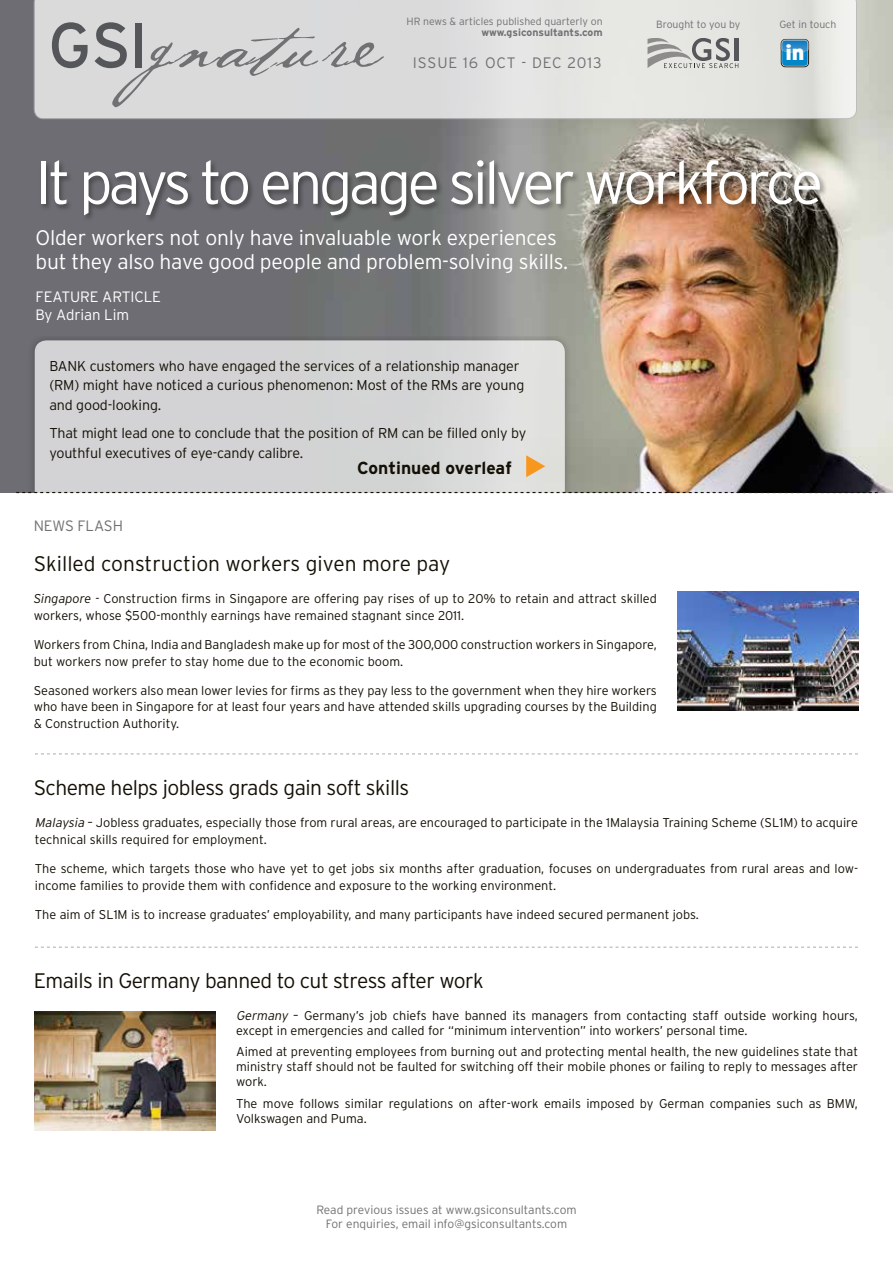
<style>
.page{position:relative;width:893px;height:1263px;background:#fff}
.page>*{position:absolute;margin:0;border:0;box-sizing:border-box;transform-origin:0 0}
.t1{font:63.45px "Interstate";color:#55565a}
.t2{font:300 60px "Interstate";letter-spacing:-.08em;color:#fff}
.t3{font:900 21.45px "Interstate";color:#fff}
.t4{font:300 21px/24px "Interstate";letter-spacing:-.01em;color:#fff}
.t5{font:300 21px "Interstate";letter-spacing:-.025em;color:#141006}
.t6{font:300 21px "Interstate";letter-spacing:-.005em;color:#141006}
.t7{font:700 17.4px "Interstate";color:#141006}
.t8{font:300 15.15px "Interstate";letter-spacing:.06em;color:#717073}
.t9{font:300 15px/18px "Interstate";letter-spacing:-.005em;color:#fff}
.t10{font:300 15px "Interstate";letter-spacing:-.01em;color:#717073}
.t11{font:300 14.25px/19.5px "Interstate";letter-spacing:-.01em;color:#141006}
.t12{font:300 12.75px/16.5px "Interstate";color:#141006}
.t13{font:300 12px/14.4px "Interstate";color:#717073;text-align:center}
.t14{font:300 10.5px "Interstate";color:#717073}
.t15{font:700 10.5px "Interstate";color:#717073}
.s1{font-style:italic}
</style>
<div class="page">
<img style="left:0;top:0;width:893px;height:493px">
<div style="left:34px;top:0;width:823px;height:119px;background:#e1e1de"></div>
<svg style="left:781px;top:39px;width:28px;height:28px"></svg>
<svg style="left:112px;top:28px;width:272px;height:79px;background:#d0cfd1"></svg>
<svg style="left:647px;top:38px;width:91px;height:30px;background:#b7b7b5"></svg>
<svg style="left:35px;top:753px;width:823px;height:1px"></svg>
<svg style="left:35px;top:946px;width:823px;height:2px"></svg>
<img style="left:677px;top:592px;width:181px;height:119px">
<img style="left:35px;top:1012px;width:181px;height:119px">
<div style="left:26px;top:337px;width:547px;height:155px;background:#000;opacity:.35"></div>
<svg style="left:35px;top:340px;width:530px;height:152px;background:#d4d4d5"></svg>
<svg style="left:526px;top:455px;width:19px;height:22px"></svg>
<svg style="left:16px;top:492px;width:862px;height:1px"></svg>
<div style="left:39px;top:159px;width:788px;height:63px;background:#000;opacity:.35"></div>
<h1 class="t1" style="left:48px;top:10px;width:101px">GSI</h1>
<p class="t14" style="left:406px;top:16px;width:198px">HR news &amp; articles published quarterly on</p>
<p class="t15" style="left:481px;top:26px;width:123px">www.gsiconsultants.com</p>
<p class="t8" style="left:413px;top:54px;width:190px">issue 16 oct - dec 2013</p>
<p class="t14" style="left:656px;top:18px;width:86px">Brought to you by</p>
<p class="t14" style="left:779px;top:18px;width:59px">Get in touch</p>
<h3 class="t3" style="left:785px;top:41px;width:21px">in</h3>
<h2 class="t2" style="left:36px;top:149px;width:789px">It pays to engage silver workforce</h2>
<h3 class="t4" style="left:36px;top:225px;width:534px">Older workers not only have invaluable work experiences but they also have good people and problem-solving skills.</h3>
<p class="t9" style="left:36px;top:288px;width:127px">feature article<br>By Adrian Lim</p>
<p class="t11" style="left:49px;top:356px;width:476px">BAN K customers who have engaged the services of a relationship manager (RM) might have noticed a curious phenomenon: Most of the RMs are young and good-looking.</p>
<p class="t11" style="left:49px;top:423px;width:478px">That might lead one to conclude that the position of RM can be filled only by youthful executives of eye-candy calibre.</p>
<h3 class="t7" style="left:357px;top:458px;width:156px">Continued overleaf</h3>
<p class="t10" style="left:34px;top:517px;width:88px">news flash</p>
<h3 class="t6" style="left:34px;top:552px;width:418px">Skilled construction workers given more pay</h3>
<p class="t12" style="left:34px;top:590px;width:625px"><span class="s1">Singapore</span> - Construction firms in Singapore are offering pay rises of up to 20% to retain and attract skilled workers, whose $500-monthly earnings have remained stagnant since 2011.</p>
<p class="t12" style="left:34px;top:636px;width:625px">Workers from China, I ndia and Bangladesh make up for most of the 300,000 construction workers in Singapore, but workers now prefer to stay home due to the economic boom.</p>
<p class="t12" style="left:34px;top:682px;width:625px;text-align:justify">Seasoned workers also mean lower levies for firms as they pay less to the government when they hire workers who have been in Singapore for at least four years and have attended skills upgrading courses by the Building &amp; Construction Authority.</p>
<h3 class="t5" style="left:34px;top:776px;width:377px">Scheme helps jobless grads gain soft skills</h3>
<p class="t12" style="left:35px;top:815px;width:825px"><span class="s1">Malaysia</span> – Jobless graduates, especially those from rural areas, are encouraged to participate in the 1Malaysia Training Scheme (SL1M) to acquire technical skills required for employment.</p>
<p class="t12" style="left:35px;top:860px;width:825px">The scheme, which targets those who have yet to get jobs six months after graduation, focuses on undergraduates from rural areas and low&shy;income families to provide them with confidence and exposure to the working environment.</p>
<p class="t12" style="left:35px;top:906px;width:666px">The aim of SL1M is to increase graduates’ employability, and many participants have indeed secured permanent jobs.</p>
<h3 class="t5" style="left:34px;top:969px;width:451px">Emails in Germany banned to cut stress after work</h3>
<p class="t12" style="left:236px;top:1008px;width:623px;line-height:15px"><span class="s1">Germany</span> – Germany’s job chiefs have banned its managers from contacting staff outside working hours, except in emergencies and called for “minimum intervention” into workers’ personal time.</p>
<p class="t12" style="left:236px;top:1044px;width:623px;line-height:15px;text-align:justify">Aimed at preventing employees from burning out and protecting mental health, the new guidelines state that ministry staff should not be faulted for switching off their mobile phones or failing to reply to messages after work.</p>
<p class="t12" style="left:236px;top:1096px;width:623px;line-height:15px">The move follows similar regulations on after-work emails imposed by German companies such as BMW,<br>Volkswagen and Puma.</p>
<p class="t13" style="left:316px;top:1202px;width:262px">Read previous issues at www.gsiconsultants.com<br>For enquiries, email info@gsiconsultants.com</p>
</div>
